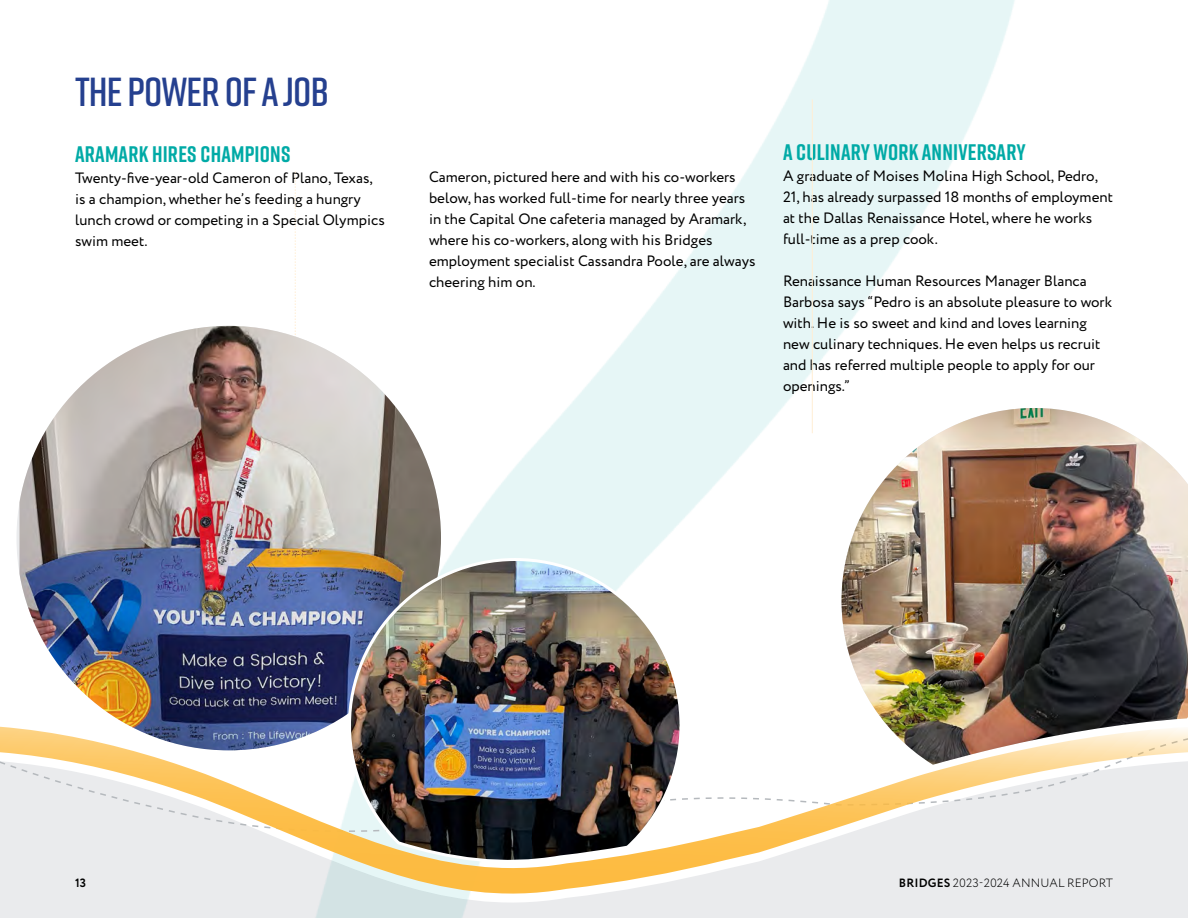
<style>
.page{position:relative;width:1188px;height:918px;background:#fff}
.page>*{position:absolute;margin:0;border:0;box-sizing:border-box;transform-origin:0 0}
.t1{font:600 40.5px "Rift";letter-spacing:-.02em;color:#25408f}
.t2{font:700 22.5px "Rift";letter-spacing:.01em;color:#00aaa6}
.t3{font:15px/21px "Circe";color:#000}
.t4{font:300 12px "Circe";letter-spacing:.005em;color:#000}
.t5{font:700 12px "Circe";color:#000}
.s1{font-weight:700}
</style>
<div class="page">
<svg style="left:0;top:895px;width:1188px;height:23px;fill:#eaebed"></svg>
<hr style="left:812px;top:100px;width:1px;height:333px;background:#ffeed4">
<svg style="left:295px;top:172px;width:1px;height:154px"></svg>
<svg style="left:0;top:727px;width:1188px;height:168px;fill:#eaebed"></svg>
<img style="left:20px;top:326px;width:421px;height:424px">
<img style="left:842px;top:408px;width:346px;height:357px">
<img style="left:346px;top:557px;width:338px;height:310px">
<h1 class="t1" style="left:75px;top:63px;width:255px">THE POWER OF A JOB</h1>
<h2 class="t2" style="left:75px;top:138px;width:217px">ARAMARK HIRES CHAMPIONS</h2>
<p class="t3" style="left:75px;top:167px;width:311px">Twenty-five-year-old Cameron of Plano, Texas, is a champion, whether he’s feeding a hungry lunch crowd or competing in a Special Olympics swim meet.</p>
<p class="t3" style="left:429px;top:167px;width:328px">Cameron, pictured here and with his co-workers below, has worked full-time for nearly three years in the Capital One cafeteria managed by Aramark, where his co-workers, along with his Bridges employment specialist Cassandra Poole, are always cheering him on.</p>
<h2 class="t2" style="left:783px;top:136px;width:244px">A CULINARY WORK ANNIVERSARY</h2>
<p class="t3" style="left:783px;top:166px;width:332px">A graduate of Moises Molina High School, Pedro, 21, has already surpassed 18 months of employment at the Dallas Renaissance Hotel, where he works full-time as a prep cook.</p>
<p class="t3" style="left:783px;top:271px;width:331px">Renaissance Human Resources Manager Blanca Barbosa says “Pedro is an absolute pleasure to work with. He is so sweet and kind and loves learning new culinary techniques. He even helps us recruit and has referred multiple people to apply for our openings.”</p>
<p class="t5" style="left:75px;top:875px;width:13px">13</p>
<p class="t4" style="left:899px;top:875px;width:215px"><span class="s1">BRIDGES</span> 2023-2024 ANNUAL REPORT</p>
</div>
